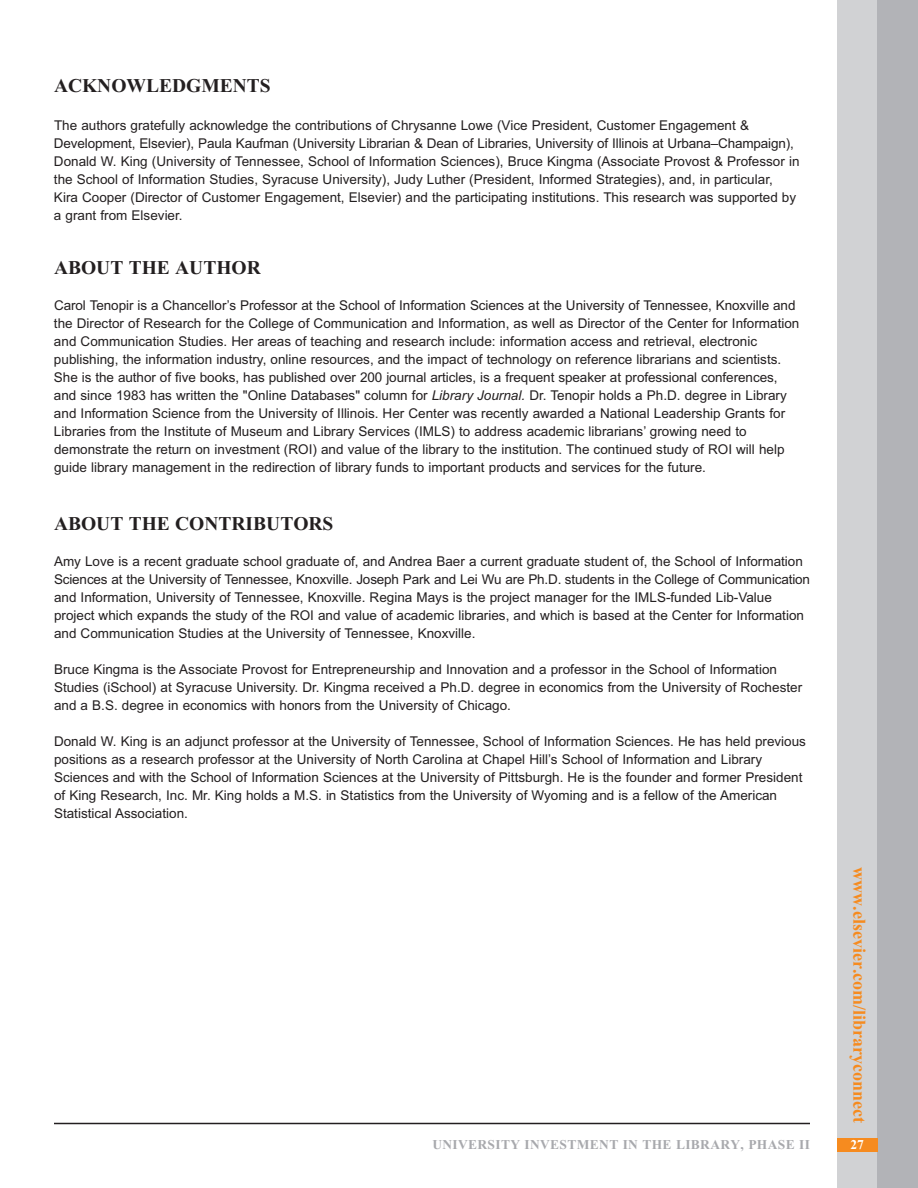
<style>
.page{position:relative;width:918px;height:1188px;background:#fff}
.page>*{position:absolute;margin:0;border:0;box-sizing:border-box;transform-origin:0 0}
.t1{font:700 19.5px "Times New Roman";color:#231f20}
.t2{font:700 18px "Times New Roman";color:#f68b1f}
.t3{font:13.5px/18px "Arial";color:#231f20}
.t4{font:700 13.5px "Times New Roman";letter-spacing:.025em;color:#a8a9ad}
.t5{font:700 13.5px "Times New Roman";color:#fff}
.s1{font-style:italic}
</style>
<div class="page">
<div style="left:837px;top:0;width:81px;height:1188px;background:#d1d2d4"></div>
<div style="left:878px;top:0;width:40px;height:1188px;background:#b2b3b7"></div>
<hr style="left:54px;top:1123px;width:756px;height:1px;background:#231f20">
<div style="left:837px;top:1138px;width:40px;height:13px;background:#f68b1f"></div>
<h1 class="t1" style="left:54px;top:74px;width:218px">ACKNOWLEDGMENTS</h1>
<p class="t3" style="left:54px;top:116px;width:747px">The authors gratefully acknowledge the contributions of Chrysanne Lowe (Vice President, Customer Engagement &amp; Development, Elsevier), Paula Kaufman (University Librarian &amp; Dean of Libraries, University of Illinois at Urbana–Champaign), Donald W. King (University of Tennessee, School of Information Sciences), Bruce Kingma (Associate Provost &amp; Professor in the School of Information Studies, Syracuse University), Judy Luther (President, Informed Strategies), and, in particular, Kira Cooper (Director of Customer Engagement, Elsevier) and the participating institutions. This research was supported by a grant from Elsevier.</p>
<h1 class="t1" style="left:54px;top:256px;width:208px">ABOUT THE AUTHOR</h1>
<p class="t3" style="left:54px;top:296px;width:747px">Carol Tenopir is a Chancellor’s Professor at the School of Information Sciences at the University of Tennessee, Knoxville and the Director of Research for the College of Communication and Information, as well as Director of the Center for Information and Communication Studies. Her areas of teaching and research include: information access and retrieval, electronic publishing, the information industry, online resources, and the impact of technology on reference librarians and scientists.<br>She is the author of five books, has published over 200 journal articles, is a frequent speaker at professional conferences, and since 1983 has written the "Online Databases" column for <span class="s1">Library Journal.</span> Dr. Tenopir holds a Ph.D. degree in Library and Information Science from the University of Illinois. Her Center was recently awarded a National Leadership Grants for Libraries from the Institute of Museum and Library Services (IMLS) to address academic librarians’ growing need to demonstrate the return on investment (ROI) and value of the library to the institution. The continued study of ROI will help guide library management in the redirection of library funds to important products and services for the future.</p>
<h1 class="t1" style="left:54px;top:512px;width:281px">ABOUT THE CONTRIBUTORS</h1>
<p class="t3" style="left:54px;top:553px;width:758px">Amy Love is a recent graduate school graduate of, and Andrea Baer a current graduate student of, the School of Information Sciences at the University of Tennessee, Knoxville. Joseph Park and Lei Wu are Ph.D. students in the College of Communication and Information, University of Tennessee, Knoxville. Regina Mays is the project manager for the IMLS-funded Lib-Value project which expands the study of the ROI and value of academic libraries, and which is based at the Center for Information and Communication Studies at the University of Tennessee, Knoxville.</p>
<p class="t3" style="left:54px;top:661px;width:750px">Bruce Kingma is the Associate Provost for Entrepreneurship and Innovation and a professor in the School of Information<br>Studies (iSchool) at Syracuse University. Dr. Kingma received a Ph.D. degree in economics from the University of Rochester and a B.S. degree in economics with honors from the University of Chicago.</p>
<p class="t3" style="left:54px;top:733px;width:754px">Donald W. King is an adjunct professor at the University of Tennessee, School of Information Sciences. He has held previous positions as a research professor at the University of North Carolina at Chapel Hill’s School of Information and Library Sciences and with the School of Information Sciences at the University of Pittsburgh. He is the founder and former President of King Research, Inc. Mr. King holds a M.S. in Statistics from the University of Wyoming and is a fellow of the American Statistical Association.</p>
<h2 class="t2" style="left:870px;top:867px;width:257px;rotate:90deg">www.elsevier.com/libraryconnect</h2>
<p class="t4" style="left:432px;top:1137px;width:379px">UNIVERSITY INVESTMENT IN THE LIBRARY, PHASE II</p>
<p class="t5" style="left:850px;top:1136px;width:15px">27</p>
</div>
